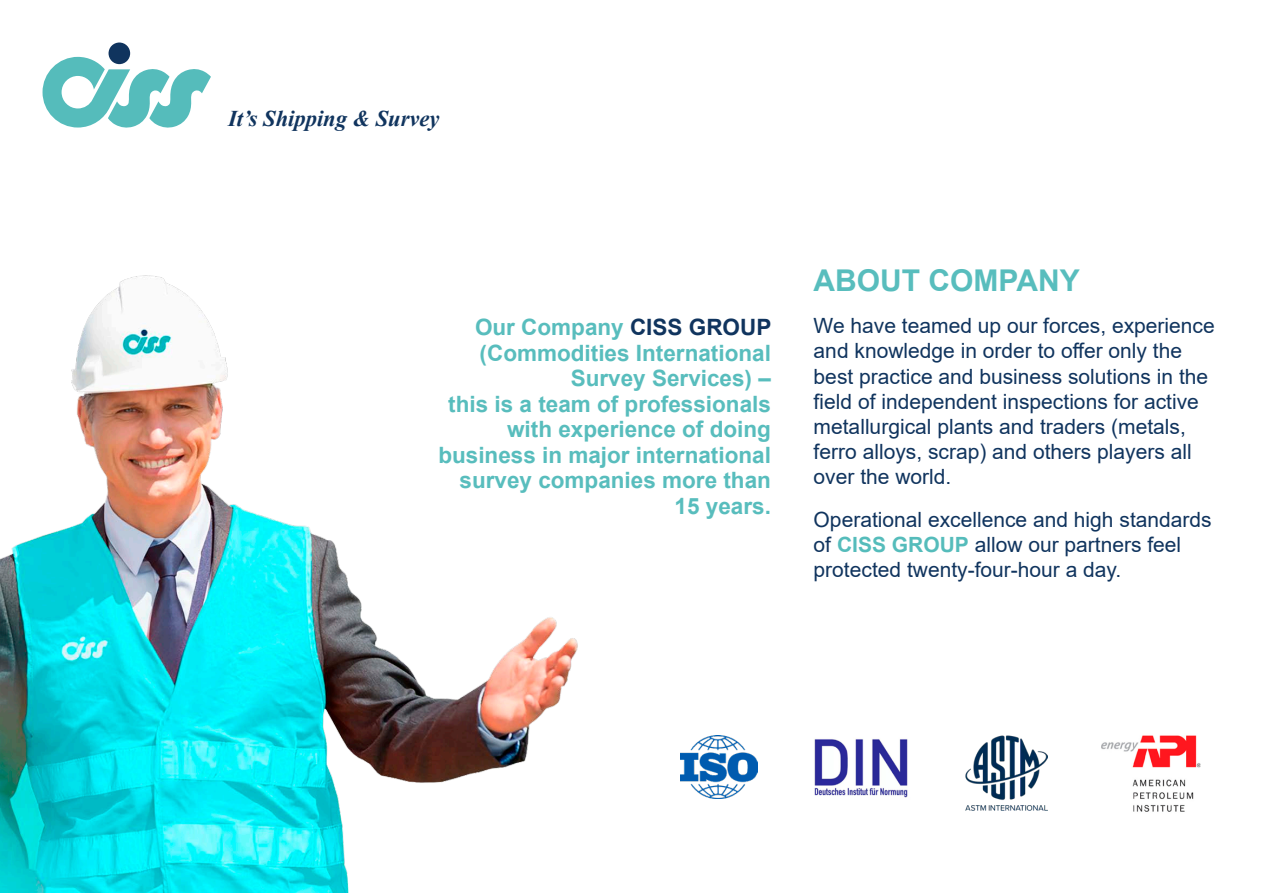
<style>
.page{position:relative;width:1263px;height:893px;background:#fff}
.page>*{position:absolute;margin:0;border:0;box-sizing:border-box;transform-origin:0 0}
.t1{font:700 30px "Arial";color:#58bdbd}
.t2{font:700 22.5px/25.5px "Arial";color:#58bdbd;text-align:right}
.t3{font:italic 700 22.5px "Times New Roman";color:#10345e}
.t4{font:21px/25.2px "Arial";color:#10345e}
.s1{color:#10345e}
.s2{font-weight:700;color:#55bcbb}
</style>
<div class="page">
<img style="left:1101px;top:735px;width:100px;height:77px">
<img style="left:0;top:275px;width:578px;height:618px">
<img style="left:680px;top:735px;width:77px;height:64px">
<svg style="left:43px;top:57px;width:168px;height:71px"></svg>
<div style="left:109px;top:43px;width:21px;height:21px;background:#10345e;border-radius:50%"></div>
<img style="left:814px;top:739px;width:94px;height:59px">
<img style="left:965px;top:735px;width:82px;height:76px">
<p class="t3" style="left:228px;top:102px;width:213px">It’s Shipping &amp; Survey</p>
<p class="t2" style="left:438px;top:315px;width:334px">Our Company <span class="s1">CISS GROUP </span>(Commodities International<br>Survey Services) –<br>this is a team of professionals with experience of doing business in major international survey companies more than<br>15 years.</p>
<h1 class="t1" style="left:814px;top:259px;width:268px">ABOUT COMPANY</h1>
<p class="t4" style="left:814px;top:313px;width:403px">We have teamed up our forces, experience and knowledge in order to offer only the best practice and business solutions in the field of independent inspections for active metallurgical plants and traders (metals, ferro alloys, scrap) and others players all over the world.</p>
<p class="t4" style="left:814px;top:506px;width:400px">Operational excellence and high standards of <span class="s2">CISS GROUP</span> allow our partners feel protected twenty-four-hour a day.</p>
</div>
